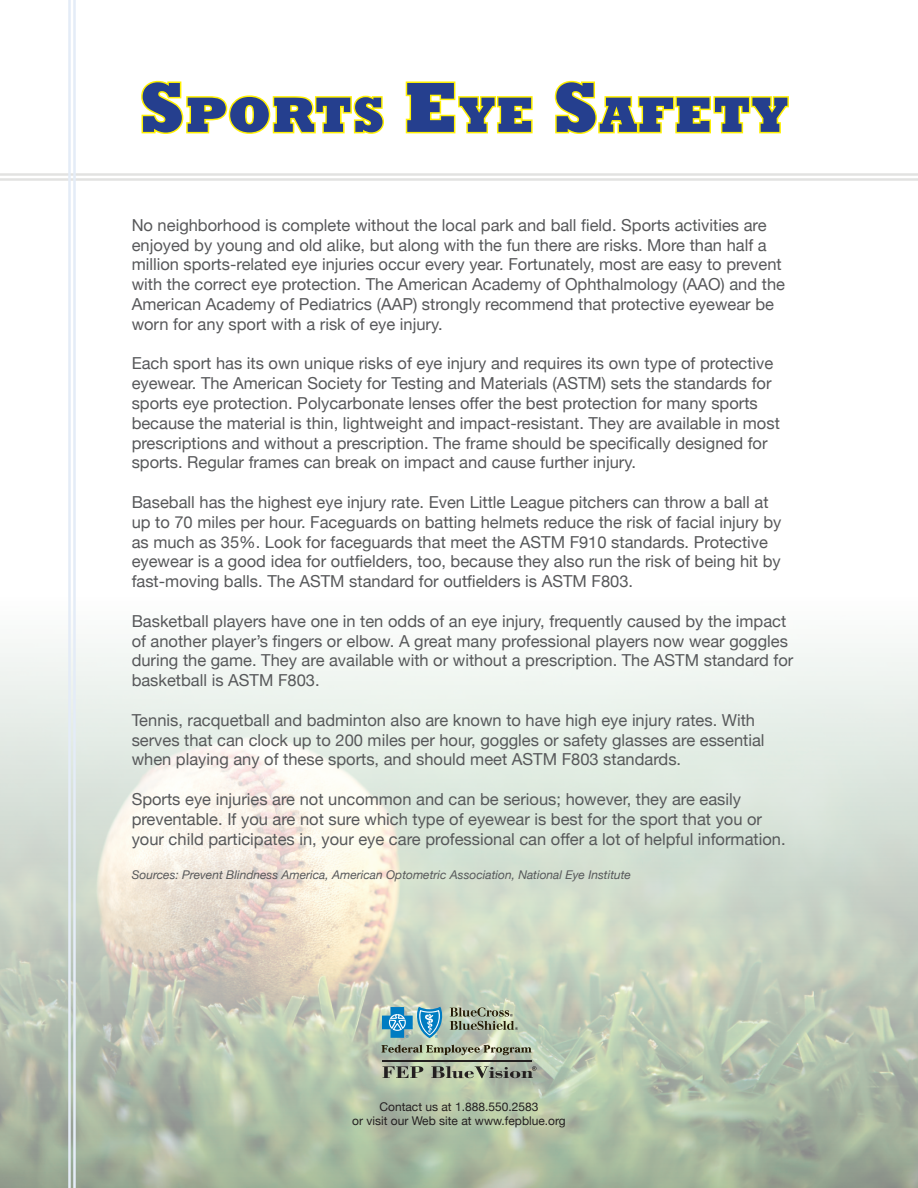
<style>
.page{position:relative;width:918px;height:1188px;background:#fff}
.page>*{position:absolute;margin:0;border:0;box-sizing:border-box;transform-origin:0 0}
.t1{font:800 50.4px "Rockwell";letter-spacing:.015em;color:#253f8e}
.t2{font:16.5px/19.8px "Helvetica Neue";color:#57585a}
.t3{font:italic 12px "Helvetica Neue";color:#57585a}
.t4{font:12px/14.4px "Helvetica Neue";color:#231f20;text-align:center}
.s1{font-size:72px}
</style>
<div class="page">
<img style="left:0;top:648px;width:918px;height:540px">
<svg style="left:141px;top:80px;width:243px;height:54px"></svg>
<svg style="left:405px;top:81px;width:128px;height:53px"></svg>
<svg style="left:554px;top:80px;width:235px;height:54px"></svg>
<svg style="left:382px;top:1007px;width:61px;height:31px;background:#66abc8"></svg>
<svg style="left:382px;top:1045px;width:149px;height:10px"></svg>
<svg style="left:383px;top:1066px;width:40px;height:12px"></svg>
<hr style="left:382px;top:1061px;width:149px;height:1px;background:#231f20">
<svg style="left:431px;top:1066px;width:105px;height:12px"></svg>
<svg style="left:450px;top:1007px;width:68px;height:23px;background:#98a18a"></svg>
<hr style="left:0;top:173px;width:918px;height:3px;background:#e2e2e1">
<hr style="left:0;top:178px;width:918px;height:3px;background:#e2e2e1">
<hr style="left:73px;top:0;width:3px;height:1188px;background:#e4ecf7">
<hr style="left:68px;top:0;width:3px;height:1188px;background:#e4ecf7">
<h1 class="t1" style="left:140px;top:86px;width:650px"><span class="s1">S</span>PORTS <span class="s1">E</span>YE <span class="s1">S</span>AFETY</h1>
<p class="t2" style="left:132px;top:215px;width:655px">No neighborhood is complete without the local park and ball field. Sports activities are enjoyed by young and old alike, but along with the fun there are risks. More than half a million sports-related eye injuries occur every year. Fortunately, most are easy to prevent with the correct eye protection. The American Academy of Ophthalmology (AAO) and the American Academy of Pediatrics (AAP) strongly recommend that protective eyewear be worn for any sport with a risk of eye injury.</p>
<p class="t2" style="left:132px;top:353px;width:650px">Each sport has its own unique risks of eye injury and requires its own type of protective eyewear. The American Society for Testing and Materials (ASTM) sets the standards for sports eye protection. Polycarbonate lenses offer the best protection for many sports because the material is thin, lightweight and impact-resistant. They are available in most prescriptions and without a prescription. The frame should be specifically designed for sports. Regular frames can break on impact and cause further injury.</p>
<p class="t2" style="left:132px;top:492px;width:651px">Baseball has the highest eye injury rate. Even Little League pitchers can throw a ball at up to 70 miles per hour. Faceguards on batting helmets reduce the risk of facial injury by as much as 35%. Look for faceguards that meet the ASTM F910 standards. Protective eyewear is a good idea for outfielders, too, because they also run the risk of being hit by fast-moving balls. The ASTM standard for outfielders is ASTM F803.</p>
<p class="t2" style="left:132px;top:611px;width:663px">Basketball players have one in ten odds of an eye injury, frequently caused by the impact of another player’s fingers or elbow. A great many professional players now wear goggles during the game. They are available with or without a prescription. The ASTM standard for basketball is ASTM F803.</p>
<p class="t2" style="left:132px;top:710px;width:634px">Tennis, racquetball and badminton also are known to have high eye injury rates. With serves that can clock up to 200 miles per hour, goggles or safety glasses are essential when playing any of these sports, and should meet ASTM F803 standards.</p>
<p class="t2" style="left:132px;top:789px;width:655px">Sports eye injuries are not uncommon and can be serious; however, they are easily preventable. If you are not sure which type of eyewear is best for the sport that you or your child participates in, your eye care professional can offer a lot of helpful information.</p>
<p class="t3" style="left:132px;top:867px;width:501px">Sources: Prevent Blindness America, American Optometric Association, National Eye Institute</p>
<p class="t4" style="left:352px;top:1099px;width:215px">Contact us at 1.888.550.2583<br>or visit our Web site at www.fepblue.org</p>
</div>
